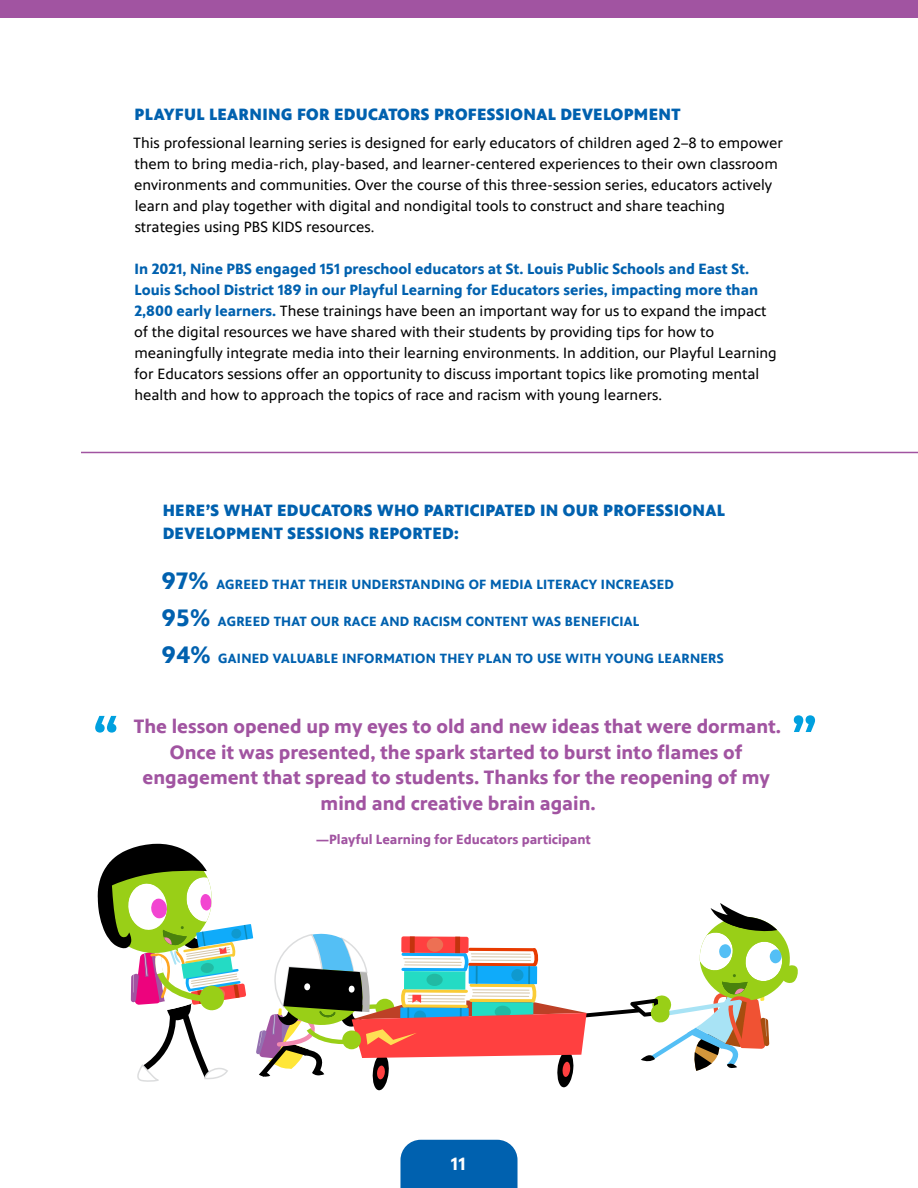
<style>
.page{position:relative;width:918px;height:1188px;background:#fff}
.page>*{position:absolute;margin:0;border:0;box-sizing:border-box;transform-origin:0 0}
.t1{font:700 52.5px "PBS Sans";color:#00a0df}
.t2{font:700 19.5px/25.5px "PBS Sans";color:#a154a1;text-align:center}
.t3{font:700 18px "PBS Sans";color:#fff}
.t4{font:900 16.5px/22.5px "PBS Sans";letter-spacing:.02em;color:#0061af}
.t5{font:15px/21px "PBS Sans";color:#000}
.t6{font:700 13.5px "PBS Sans";letter-spacing:.02em;color:#0061af}
.t7{font:700 13.5px "PBS Sans";color:#a154a1}
.s1{font-weight:700;color:#0061af}
.s2{font-size:24px}
</style>
<div class="page">
<div style="left:400px;top:1140px;width:118px;height:48px;background:#0061af"></div>
<hr style="left:81px;top:452px;width:837px;height:1px;background:#a154a1">
<svg style="left:98px;top:844px;width:700px;height:246px"></svg>
<div style="left:0;top:0;width:918px;height:17px;background:#a154a1"></div>
<p class="t4" style="left:135px;top:103px;width:547px">PLAYFUL LEARNING FOR EDUCATORS PROFESSIONAL DEVELOPMENT</p>
<p class="t5" style="left:133px;top:132px;width:651px">This professional learning series is designed for early educators of children aged 2–8 to empower them to bring media-rich, play-based, and learner-centered experiences to their own classroom environments and communities. Over the course of this three-session series, educators actively learn and play together with digital and nondigital tools to construct and share teaching strategies using PBS KIDS resources.</p>
<p class="t5" style="left:134px;top:258px;width:644px"><span class="s1">In 2021, Nine PBS engaged 151 preschool educators at St. Louis Public Schools and East St.<br>Louis School District 189 in our Playful Learning for Educators series, impacting more than 2,800 early learners.</span> These trainings have been an important way for us to expand the impact of the digital resources we have shared with their students by providing tips for how to meaningfully integrate media into their learning environments. In addition, our Playful Learning for Educators sessions offer an opportunity to discuss important topics like promoting mental health and how to approach the topics of race and racism with young learners.</p>
<p class="t4" style="left:163px;top:500px;width:564px">HERE’S WHAT EDUCATORS WHO PARTICIPATED IN OUR PROFESSIONAL<br>DEVELOPMENT SESSIONS REPORTED:</p>
<p class="t6" style="left:162px;top:577px;width:513px"><span class="s2">97%</span> AGREED THAT THEIR UNDERSTANDING OF MEDIA LITERACY INCREASED</p>
<p class="t6" style="left:162px;top:614px;width:479px"><span class="s2">95%</span> AGREED THAT OUR RACE AND RACISM CONTENT WAS BENEFICIAL</p>
<p class="t6" style="left:162px;top:650px;width:563px"><span class="s2">94%</span> GAINED VALUABLE INFORMATION THEY PLAN TO USE WITH YOUNG LEARNERS</p>
<h1 class="t1" style="left:93px;top:704px;width:27px">“</h1>
<h1 class="t1" style="left:791px;top:704px;width:27px">”</h1>
<h2 class="t2" style="left:134px;top:714px;width:649px">The lesson opened up my eyes to old and new ideas that were dormant.<br>Once it was presented, the spark started to burst into flames of engagement that spread to students. Thanks for the reopening of my mind and creative brain again.</h2>
<p class="t7" style="left:316px;top:831px;width:276px">—Playful Learning for Educators participant</p>
<p class="t3" style="left:451px;top:1153px;width:16px">11</p>
</div>
